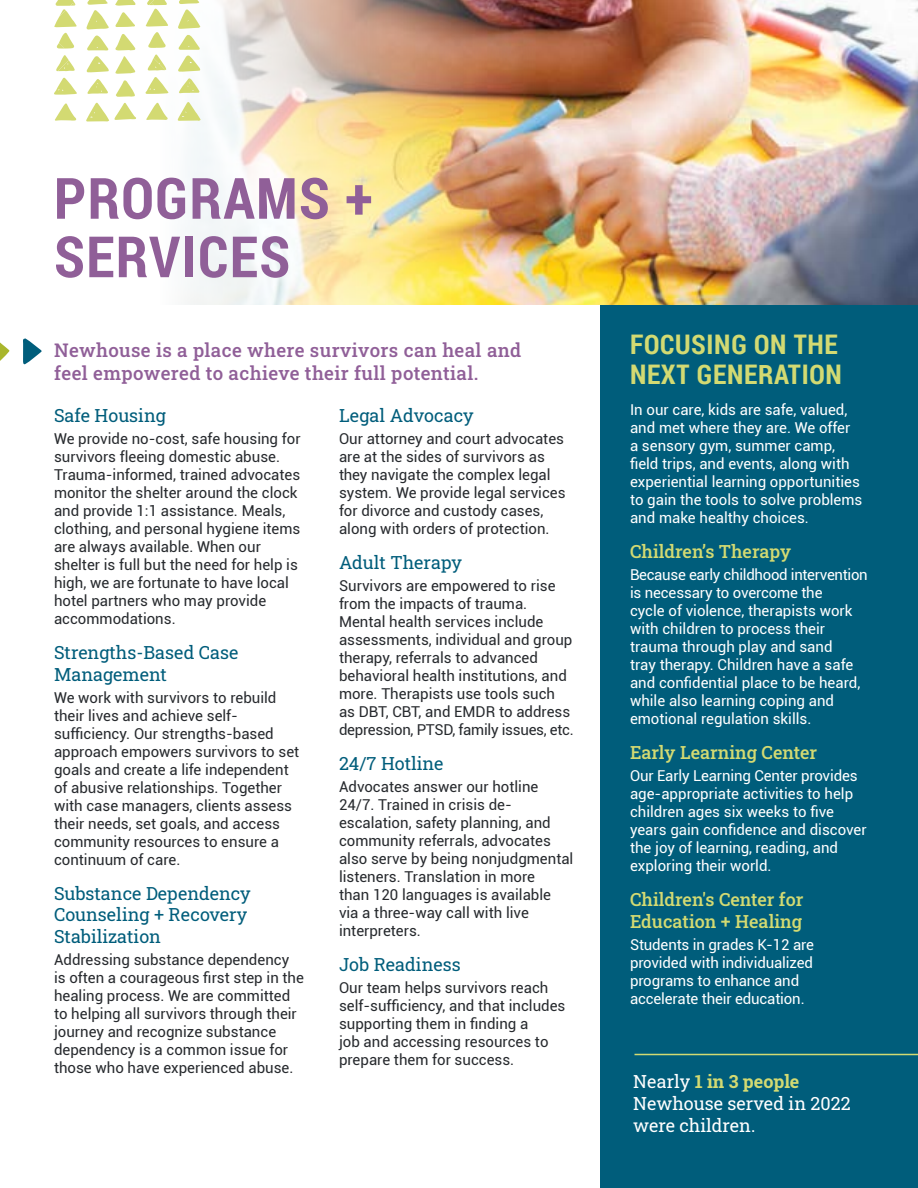
<style>
.page{position:relative;width:918px;height:1188px;background:#fff}
.page>*{position:absolute;margin:0;border:0;box-sizing:border-box;transform-origin:0 0}
.t1{font:700 57px/58.5px "Roboto Condensed";letter-spacing:.025em;color:#905f98}
.t2{font:700 27px/30px "Roboto Condensed";letter-spacing:.025em;color:#d3da72}
.t3{font:500 18.75px/22.5px "Roboto Slab";letter-spacing:.02em;color:#905f98}
.t4{font:18px/21.6px "Roboto Slab";color:#005d7b}
.t5{font:500 18px/21.6px "Roboto Slab";color:#d3da72}
.t6{font:18px/21.6px "Roboto Slab";color:#fff}
.t7{font:15px/18px "Roboto";color:#272a2e}
.t8{font:15px/18px "Roboto";color:#fff}
.s1{font-weight:700;color:#d3da72}
</style>
<div class="page">
<div style="left:601px;top:284px;width:317px;height:904px;background:#005d7b"></div>
<img style="left:550px;top:0;width:368px;height:304px">
<img style="left:135px;top:0;width:415px;height:305px">
<svg style="left:0;top:342px;width:9px;height:19px"></svg>
<svg style="left:23px;top:338px;width:19px;height:26px"></svg>
<svg style="left:54px;top:77px;width:23px;height:18px"></svg>
<svg style="left:86px;top:56px;width:23px;height:16px"></svg>
<svg style="left:55px;top:103px;width:21px;height:18px"></svg>
<svg style="left:87px;top:79px;width:21px;height:15px"></svg>
<svg style="left:86px;top:0;width:23px;height:50px"></svg>
<svg style="left:56px;top:55px;width:19px;height:16px"></svg>
<svg style="left:54px;top:0;width:23px;height:49px"></svg>
<svg style="left:178px;top:102px;width:23px;height:19px"></svg>
<svg style="left:145px;top:77px;width:24px;height:17px"></svg>
<svg style="left:146px;top:102px;width:22px;height:18px"></svg>
<svg style="left:86px;top:103px;width:50px;height:19px"></svg>
<svg style="left:178px;top:35px;width:22px;height:37px"></svg>
<svg style="left:115px;top:56px;width:20px;height:18px"></svg>
<svg style="left:115px;top:34px;width:21px;height:16px"></svg>
<svg style="left:116px;top:80px;width:19px;height:17px"></svg>
<svg style="left:115px;top:0;width:21px;height:6px"></svg>
<svg style="left:179px;top:78px;width:21px;height:15px"></svg>
<svg style="left:115px;top:12px;width:20px;height:15px"></svg>
<svg style="left:178px;top:0;width:22px;height:29px"></svg>
<svg style="left:147px;top:54px;width:19px;height:17px"></svg>
<svg style="left:146px;top:0;width:22px;height:48px"></svg>
<hr style="left:634px;top:1054px;width:284px;height:1px;background:#d3da72">
<h1 class="t1" style="left:54px;top:167px;width:320px">PROGRAMS +<br>SERVICES</h1>
<p class="t3" style="left:54px;top:339px;width:469px">Newhouse is a place where survivors can heal and feel empowered to achieve their full potential.</p>
<p class="t4" style="left:54px;top:405px;width:113px">Safe Housing</p>
<p class="t7" style="left:54px;top:429px;width:248px">We provide no-cost, safe housing for survivors fleeing domestic abuse.<br>Trauma-informed, trained advocates monitor the shelter around the clock and provide 1:1 assistance. Meals, clothing, and personal hygiene items are always available. When our shelter is full but the need for help is high, we are fortunate to have local hotel partners who may provide accommodations.</p>
<p class="t4" style="left:54px;top:641px;width:186px">Strengths-Based Case<br>Management</p>
<p class="t7" style="left:54px;top:688px;width:247px">We work with survivors to rebuild their lives and achieve self&shy;sufficiency. Our strengths-based approach empowers survivors to set goals and create a life independent of abusive relationships. Together with case managers, clients assess their needs, set goals, and access community resources to ensure a continuum of care.</p>
<p class="t4" style="left:54px;top:882px;width:198px">Substance Dependency<br>Counseling + Recovery<br>Stabilization</p>
<p class="t7" style="left:54px;top:950px;width:252px">Addressing substance dependency is often a courageous first step in the healing process. We are committed to helping all survivors through their journey and recognize substance dependency is a common issue for those who have experienced abuse.</p>
<p class="t4" style="left:339px;top:405px;width:136px">Legal Advocacy</p>
<p class="t7" style="left:339px;top:429px;width:228px">Our attorney and court advocates are at the sides of survivors as they navigate the complex legal system. We provide legal services for divorce and custody cases, along with orders of protection.</p>
<p class="t4" style="left:339px;top:551px;width:124px">Adult Therapy</p>
<p class="t7" style="left:339px;top:576px;width:236px">Survivors are empowered to rise from the impacts of trauma.<br>Mental health services include assessments, individual and group therapy, referrals to advanced behavioral health institutions, and more. Therapists use tools such as DBT, CBT, and EMDR to address depression, PTSD, family issues, etc.</p>
<p class="t4" style="left:339px;top:752px;width:106px">24/7 Hotline</p>
<p class="t7" style="left:339px;top:777px;width:236px">Advocates answer our hotline<br>24/7. Trained in crisis de&shy;escalation, safety planning, and community referrals, advocates also serve by being nonjudgmental listeners. Translation in more<br>than 120 languages is available via a three-way call with live interpreters.</p>
<p class="t4" style="left:339px;top:953px;width:123px">Job Readiness</p>
<p class="t7" style="left:339px;top:978px;width:228px">Our team helps survivors reach self-sufficiency, and that includes supporting them in finding a<br>job and accessing resources to prepare them for success.</p>
<h2 class="t2" style="left:630px;top:328px;width:213px">FOCUSING ON THE<br>NEXT GENERATION</h2>
<p class="t8" style="left:630px;top:400px;width:234px">In our care, kids are safe, valued, and met where they are. We offer<br>a sensory gym, summer camp, field trips, and events, along with experiential learning opportunities to gain the tools to solve problems and make healthy choices.</p>
<p class="t5" style="left:630px;top:541px;width:163px">Children’s Therapy</p>
<p class="t8" style="left:630px;top:565px;width:239px">Because early childhood intervention is necessary to overcome the<br>cycle of violence, therapists work with children to process their trauma through play and sand<br>tray therapy. Children have a safe and confidential place to be heard, while also learning coping and emotional regulation skills.</p>
<p class="t5" style="left:630px;top:741px;width:189px">Early Learning Center</p>
<p class="t8" style="left:630px;top:766px;width:238px">Our Early Learning Center provides age-appropriate activities to help children ages six weeks to five years gain confidence and discover the joy of learning, reading, and exploring their world.</p>
<p class="t5" style="left:630px;top:888px;width:175px">Children's Center for<br>Education + Healing</p>
<p class="t8" style="left:630px;top:935px;width:185px">Students in grades K-12 are provided with individualized programs to enhance and accelerate their education.</p>
<p class="t6" style="left:633px;top:1071px;width:219px">Nearly <span class="s1">1 in 3 people<br></span>Newhouse served in 2022 were children.</p>
</div>
